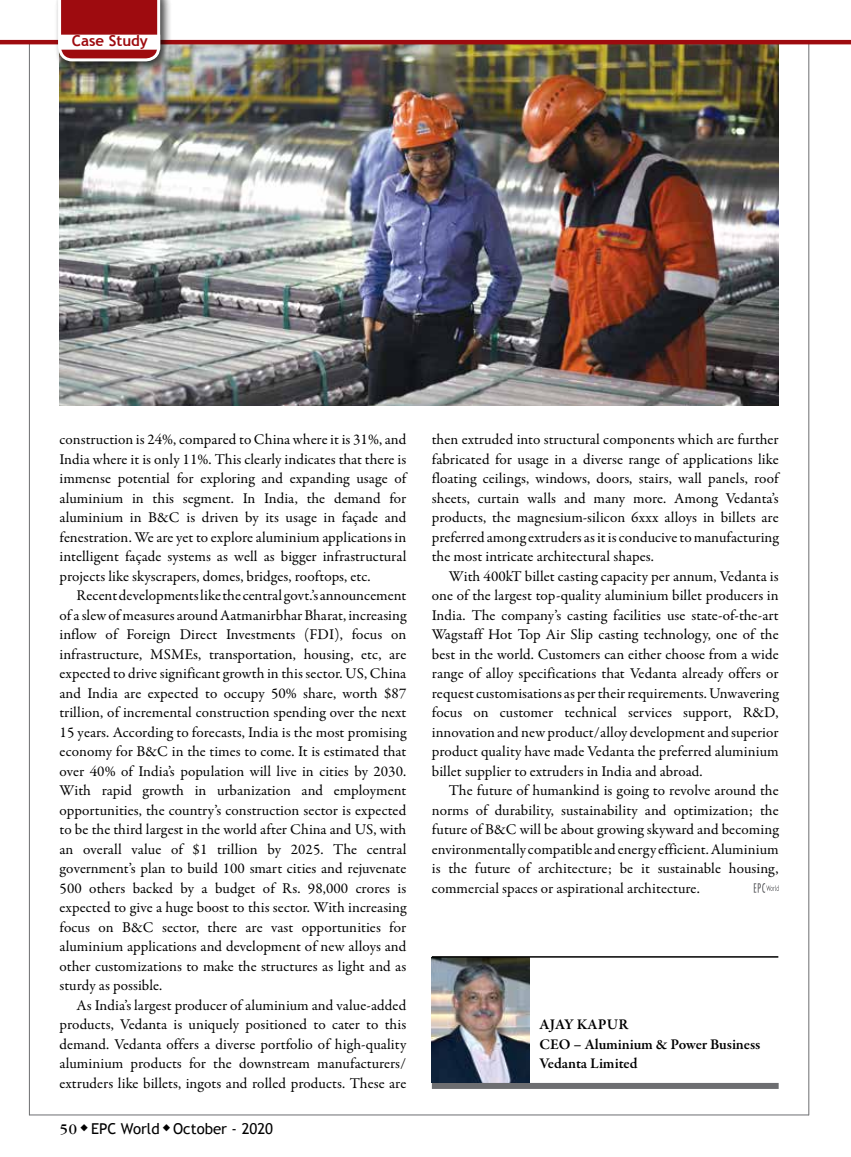
<style>
.page{position:relative;width:851px;height:1157px;background:#fff}
.page>*{position:absolute;margin:0;border:0;box-sizing:border-box;transform-origin:0 0}
.t1{font:15px/19.5px "Garamond Premr Pro";letter-spacing:.005em;color:#000;text-align:justify}
.t2{font:600 15px/19.5px "Garamond Premr Pro";color:#000}
.t3{font:15px "Trebuchet MS";color:#000}
.t4{font:700 15px "Trebuchet MS";color:#9e0b0f}
.s1{font-family:"Garamand Regular SWFTE"}
</style>
<div class="page">
<hr style="left:29px;top:42px;width:1px;height:1073px;background:#6d6e71">
<hr style="left:29px;top:1114px;width:779px;height:1px;background:#6d6e71">
<img style="left:60px;top:44px;width:718px;height:361px">
<hr style="left:808px;top:42px;width:1px;height:1073px;background:#6d6e71">
<svg style="left:753px;top:883px;width:25px;height:9px"></svg>
<img style="left:432px;top:957px;width:97px;height:126px">
<hr style="left:432px;top:956px;width:346px;height:1px;background:#000">
<div style="left:432px;top:1083px;width:346px;height:6px;background:#6d6e71"></div>
<hr style="left:0;top:40px;width:850px;height:4px;background:#9e0b0f">
<div style="left:54px;top:0;width:119px;height:74px;background:#000;opacity:.75"></div>
<svg style="left:58px;top:0;width:102px;height:61px;background:#a8292c"></svg>
<div style="left:60px;top:35px;width:100px;height:15px;background:#fff"></div>
<p class="t4" style="left:72px;top:32px;width:77px">Case Study</p>
<p class="t1" style="left:60px;top:430px;width:348px">construction is 24%, compared to China where it is 31%, and India where it is only 11%. This clearly indicates that there is immense potential for exploring and expanding usage of aluminium in this segment. In India, the demand for aluminium in B&amp;C is driven by its usage in façade and fenestration. We are yet to explore aluminium applications in intelligent façade systems as well as bigger infrastructural projects like skyscrapers, domes, bridges, rooftops, etc.</p>
<p class="t1" style="left:60px;top:586px;width:348px;text-indent:17px">Recent developments like the central govt.’s announcement of a slew of measures around Aatmanirbhar Bharat, increasing inflow of Foreign Direct Investments (FDI), focus on infrastructure, MSMEs, transportation, housing, etc, are expected to drive significant growth in this sector. US, China and India are expected to occupy 50% share, worth $87 trillion, of incremental construction spending over the next 15 years. According to forecasts, India is the most promising economy for B&amp;C in the times to come. It is estimated that over 40% of India’s population will live in cities by 2030.<br>With rapid growth in urbanization and employment opportunities, the country’s construction sector is expected to be the third largest in the world after China and US, with an overall value of $1 trillion by 2025. The central government’s plan to build 100 smart cities and rejuvenate 500 others backed by a budget of Rs. 98,000 crores is expected to give a huge boost to this sector. With increasing focus on B&amp;C sector, there are vast opportunities for aluminium applications and development of new alloys and other customizations to make the structures as light and as sturdy as possible.</p>
<p class="t1" style="left:60px;top:995px;width:348px;text-indent:17px">As India’s largest producer of aluminium and value-added products, Vedanta is uniquely positioned to cater to this demand. Vedanta offers a diverse portfolio of high-quality aluminium products for the downstream manufacturers/ extruders like billets, ingots and rolled products. These are</p>
<p class="t3" style="left:60px;top:1119px;width:215px"><span class="s1">50</span> ◆ EPC World ◆ October - 2020</p>
<p class="t1" style="left:432px;top:430px;width:348px">then extruded into structural components which are further fabricated for usage in a diverse range of applications like floating ceilings, windows, doors, stairs, wall panels, roof sheets, curtain walls and many more. Among Vedanta’s products, the magnesium-silicon 6xxx alloys in billets are preferred among extruders as it is conducive to manufacturing the most intricate architectural shapes.</p>
<p class="t1" style="left:432px;top:566px;width:348px;text-indent:17px">With 400kT billet casting capacity per annum, Vedanta is one of the largest top-quality aluminium billet producers in India. The company’s casting facilities use state-of-the-art Wagstaff Hot Top Air Slip casting technology, one of the best in the world. Customers can either choose from a wide range of alloy specifications that Vedanta already offers or request customisations as per their requirements. Unwavering focus on customer technical services support, R&amp;D, innovation and new product/alloy development and superior product quality have made Vedanta the preferred aluminium billet supplier to extruders in India and abroad.</p>
<p class="t1" style="left:432px;top:781px;width:348px;text-indent:17px">The future of humankind is going to revolve around the norms of durability, sustainability and optimization; the future of B&amp;C will be about growing skyward and becoming environmentally compatible and energy efficient. Aluminium is the future of architecture; be it sustainable housing, commercial spaces or aspirational architecture.</p>
<p class="t2" style="left:539px;top:1015px;width:222px">Ajay Ka pur<br>CEO – Aluminium &amp; Power Business<br>Vedanta Limited</p>
</div>
